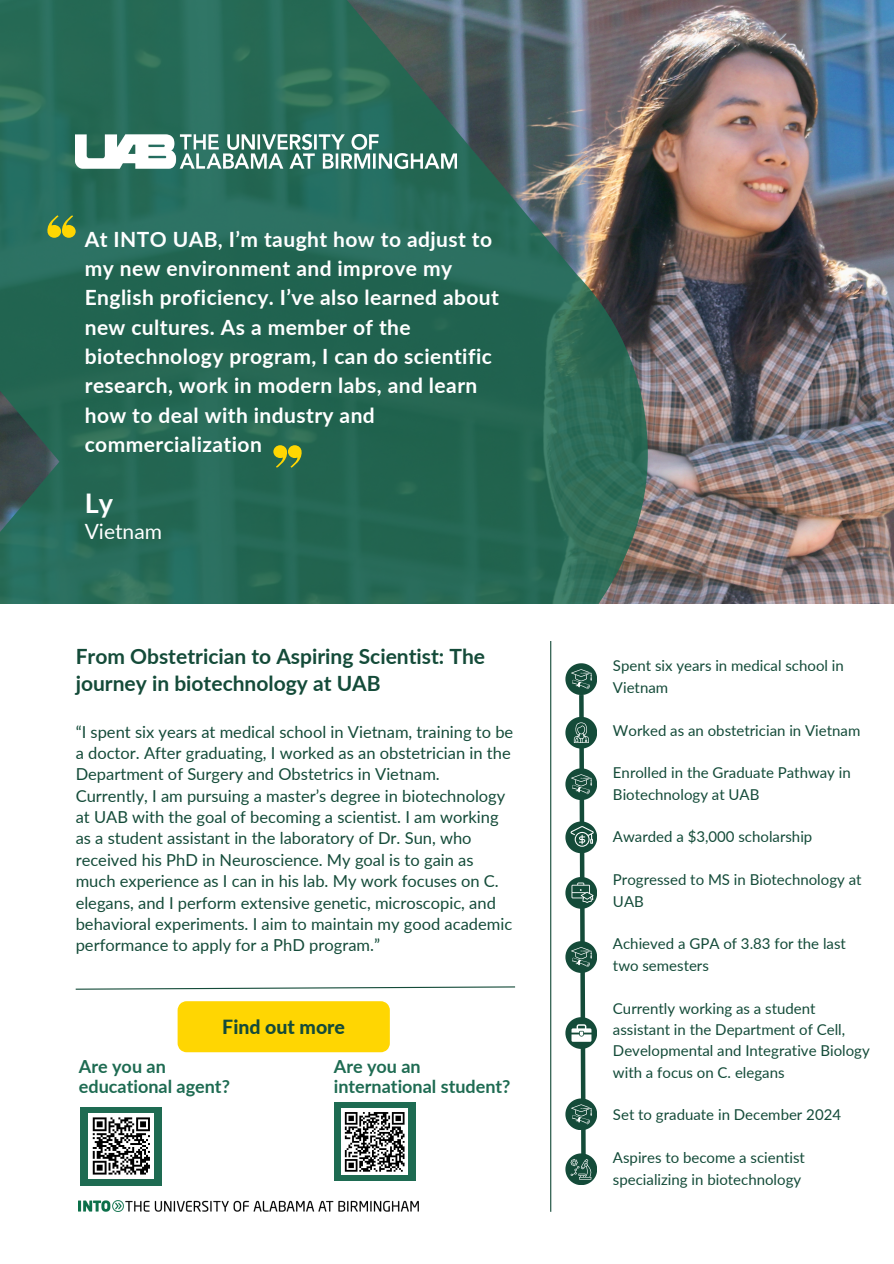
<style>
.page{position:relative;width:894px;height:1264px;background:#fff}
.page>*{position:absolute;margin:0;border:0;box-sizing:border-box;transform-origin:0 0}
.t1{font:700 27px "Lato";color:#fff}
.t2{font:700 21px/29.2px "Lato";letter-spacing:.02em;color:#fff}
.t3{font:700 21px/27px "Lato";color:#144b39}
.t4{font:21px "Lato";color:#fff}
.t5{font:800 19.5px "Lato";color:#144b39}
.t6{font:700 18px/20.2px "Lato";color:#1e6b52}
.t7{font:16.5px/21.5px "Lato";color:#144b39}
.t8{font:15px/21.3px "Lato";color:#144b39}
</style>
<div class="page">
<img style="left:647px;top:0;width:246px;height:603px">
<svg style="left:0;top:0;width:647px;height:603px;background:#2f6859"></svg>
<svg style="left:47px;top:215px;width:29px;height:23px"></svg>
<svg style="left:273px;top:445px;width:29px;height:22px"></svg>
<div style="left:177px;top:1001px;width:213px;height:51px;background:#ffd602"></div>
<svg style="left:75px;top:986px;width:441px;height:4px"></svg>
<hr style="left:550px;top:641px;width:1px;height:570px;background:#144b39">
<img style="left:76px;top:134px;width:380px;height:34px">
<img style="left:79px;top:1200px;width:340px;height:11px">
<div style="left:334px;top:1102px;width:81px;height:78px;background:#1e6b52"></div>
<div style="left:341px;top:1108px;width:67px;height:67px;background:#fff"></div>
<svg style="left:344px;top:1112px;width:61px;height:60px"></svg>
<div style="left:81px;top:1106px;width:81px;height:79px;background:#1e6b52"></div>
<div style="left:89px;top:1113px;width:65px;height:65px;background:#fff"></div>
<svg style="left:92px;top:1117px;width:58px;height:58px"></svg>
<svg style="left:565px;top:663px;width:31px;height:521px"></svg>
<p class="t2" style="left:85px;top:224px;width:415px">At INTO UAB, I’m taught how to adjust to my new environment and improve my English proficiency. I’ve also learned about new cultures. As a member of the biotechnology program, I can do scientific research, work in modern labs, and learn how to deal with industry and commercialization</p>
<p class="t1" style="left:85px;top:486px;width:30px">Ly</p>
<h1 class="t4" style="left:85px;top:518px;width:79px">Vietnam</h1>
<h3 class="t3" style="left:76px;top:642px;width:411px">From Obstetrician to Aspiring Scientist: The journey in biotechnology at UAB</h3>
<h2 class="t7" style="left:76px;top:720px;width:439px">“I spent six years at medical school in Vietnam, training to be a doctor. After graduating, I worked as an obstetrician in the Department of Surgery and Obstetrics in Vietnam.<br>Currently, I am pursuing a master’s degree in biotechnology at UAB with the goal of becoming a scientist. I am working as a student assistant in the laboratory of Dr. Sun, who received his PhD in Neuroscience. My goal is to gain as much experience as I can in his lab. My work focuses on C. elegans, and I perform extensive genetic, microscopic, and behavioral experiments. I aim to maintain my good academic performance to apply for a PhD program.”</h2>
<p class="t5" style="left:222px;top:1014px;width:124px">Find out more</p>
<h5 class="t6" style="left:79px;top:1055px;width:152px">Are you an educational agent?</h5>
<p class="t6" style="left:334px;top:1055px;width:178px">Are you an international student?</p>
<h2 class="t8" style="left:612px;top:655px;width:232px">Spent six years in medical school in<br>Vietnam</h2>
<h4 class="t8" style="left:612px;top:719px;width:249px">Worked as an obstetrician in Vietnam</h4>
<h4 class="t8" style="left:612px;top:761px;width:239px">Enrolled in the Graduate Pathway in<br>Biotechnology at UAB</h4>
<p class="t8" style="left:612px;top:826px;width:201px">Awarded a $3,000 scholarship</p>
<p class="t8" style="left:612px;top:868px;width:250px">Progressed to MS in Biotechnology at<br>UAB</p>
<p class="t8" style="left:612px;top:932px;width:234px">Achieved a GPA of 3.83 for the last two semesters</p>
<p class="t8" style="left:612px;top:997px;width:258px">Currently working as a student assistant in the Department of Cell, Developmental and Integrative Biology with a focus on C. elegans</p>
<p class="t8" style="left:612px;top:1103px;width:229px">Set to graduate in December 2024</p>
<p class="t8" style="left:612px;top:1146px;width:193px">Aspires to become a scientist specializing in biotechnology</p>
</div>
